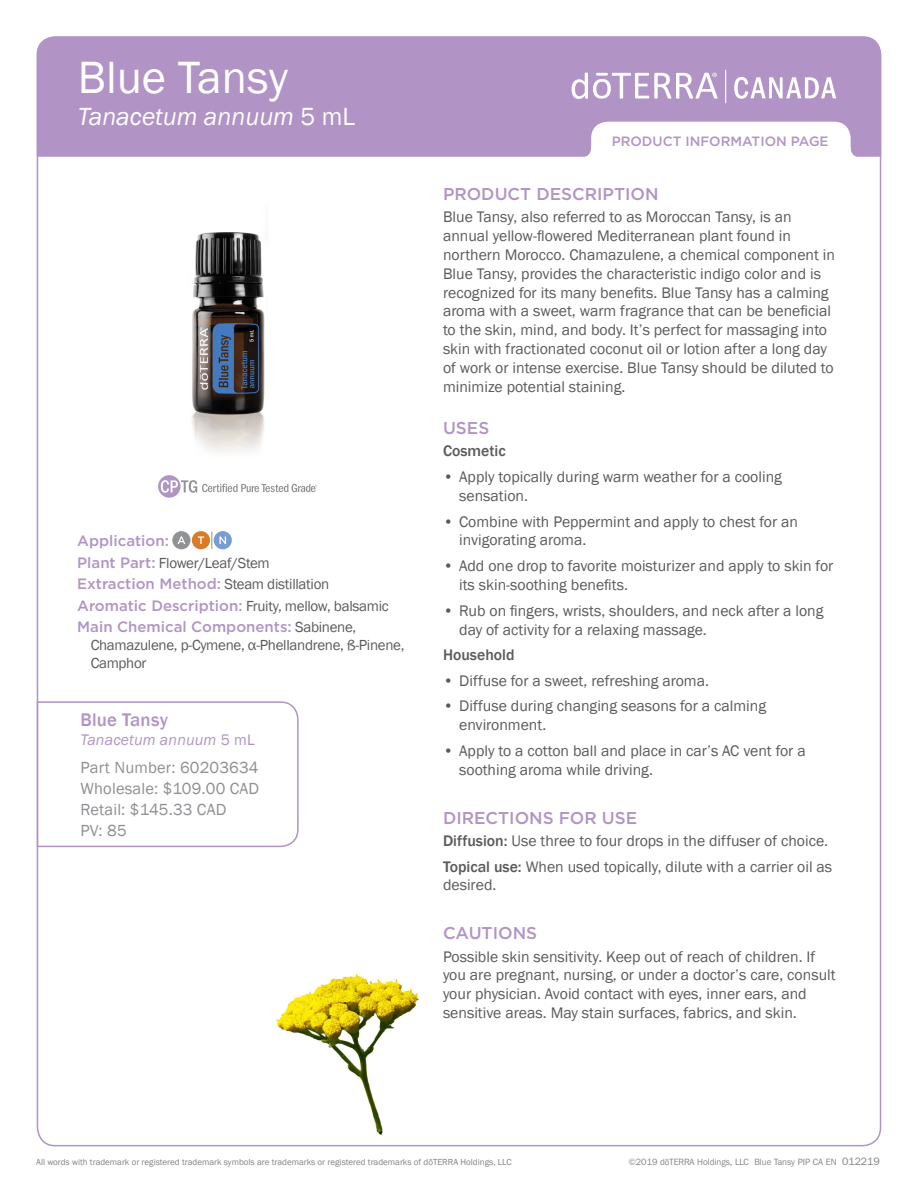
<style>
.page{position:relative;width:918px;height:1188px;background:#fff}
.page>*{position:absolute;margin:0;border:0;box-sizing:border-box;transform-origin:0 0}
.t1{font:46.5px "Franklin Gothic";color:#fff}
.Main_H2{font:italic 25.5px "Franklin Gothic";color:#fff}
.Tag_H1{font:500 18.75px "Franklin Gothic";letter-spacing:.01em;color:#b194c5}
.Purple_Headers{font:500 17.1px "Gotham";color:#b194c5}
.Tag_details{font:16.5px "Franklin Gothic";letter-spacing:.01em;color:#8d8f92}
.Body{font:15.75px/18.9px "Franklin Gothic";color:#5a5a5d}
.Directions_Bold_Attr{font:15.75px/18.9px "Franklin Gothic";color:#5a5a5d}
.Tag_H2{font:italic 15.75px "Franklin Gothic";letter-spacing:.01em;color:#b194c5}
.Directions_Bold_Attr-2{font:500 15.75px "Franklin Gothic";color:#5a5a5d}
.Oil_Attribute_Panel{font:15px/18px "Franklin Gothic";letter-spacing:-.02em;color:#5a5a5d}
.Oil_Attribute_Panel-2{font:500 15px "Gotham";color:#b194c5}
.Purple_Headers-2{font:500 13.5px "Gotham";color:#b194c5}
.t2{font:9px "Franklin Gothic";color:#808285}
.t3{font:9px "Franklin Gothic IT Cby BT";color:#808285}
.s1{font-style:normal}
.s2{font-family:"Gotham";font-weight:500;color:#b194c5}
.s3{font-family:"Franklin Gothic";font-weight:400;color:#5a5a5d}
.s4{font-weight:500}
.s5{font-family:"Franklin Gothic"}
.s6{font-size:10.5px}
</style>
<div class="page">
<div style="left:37px;top:36px;width:844px;height:121px;background:#b194c5"></div>
<svg style="left:581px;top:122px;width:280px;height:35px"></svg>
<svg style="left:211px;top:532px;width:1px;height:17px"></svg>
<div style="left:172px;top:531px;width:19px;height:18px;background:#919295;border-radius:50%"></div>
<svg style="left:177px;top:536px;width:8px;height:8px"></svg>
<div style="left:192px;top:531px;width:18px;height:18px;background:#d77c29;border-radius:50%"></div>
<svg style="left:198px;top:536px;width:6px;height:8px"></svg>
<div style="left:214px;top:531px;width:18px;height:18px;background:#799cd1;border-radius:50%"></div>
<svg style="left:219px;top:536px;width:7px;height:8px"></svg>
<svg style="left:36px;top:701px;width:263px;height:147px"></svg>
<img style="left:276px;top:973px;width:143px;height:162px">
<img style="left:192px;top:232px;width:73px;height:179px">
<svg style="left:734px;top:77px;width:102px;height:22px"></svg>
<svg style="left:572px;top:73px;width:146px;height:26px"></svg>
<hr style="left:725px;top:70px;width:1px;height:33px;background:#fff">
<svg style="left:192px;top:411px;width:72px;height:41px"></svg>
<svg style="left:158px;top:475px;width:159px;height:23px"></svg>
<p class="t1" style="left:78px;top:49px;width:211px">Blue Tansy</p>
<p class="Main_H2" style="left:78px;top:101px;width:278px">Tanacetum annuum <span class="s1">5 mL</span></p>
<p class="Oil_Attribute_Panel-2" style="left:77px;top:531px;width:93px">Application:</p>
<p class="Oil_Attribute_Panel" style="left:77px;top:554px;width:194px"><span class="s2">Plant Part:</span> Flower/Leaf/Stem</p>
<p class="Oil_Attribute_Panel-2" style="left:77px;top:574px;width:254px">Extraction Method: <span class="s3">Steam distillation</span></p>
<p class="Oil_Attribute_Panel" style="left:77px;top:597px;width:313px"><span class="s2">Aromatic Description:</span> Fruity, mellow, balsamic</p>
<p class="Oil_Attribute_Panel" style="left:91px;top:618px;width:315px;text-indent:-14px"><span class="s2">Main Chemical Components:</span> Sabinene,<br>Chamazulene, p-Cymene, α-Phellandrene, ß-Pinene,<br>Camphor</p>
<p class="Tag_H1" style="left:81px;top:708px;width:89px">Blue Tansy</p>
<p class="Tag_H2" style="left:81px;top:730px;width:176px">Tanacetum annuum <span class="s1">5 mL</span></p>
<p class="Tag_details" style="left:81px;top:757px;width:179px">Part Number: 60203634</p>
<p class="Tag_details" style="left:81px;top:778px;width:180px">Wholesale: $109.00 CAD</p>
<p class="Tag_details" style="left:81px;top:799px;width:147px">Retail: $145.33 CAD</p>
<p class="Tag_details" style="left:81px;top:820px;width:48px">PV: 85</p>
<p class="Purple_Headers-2" style="left:612px;top:132px;width:218px">PRODUCT INFORMATION PAGE</p>
<p class="Purple_Headers" style="left:443px;top:182px;width:217px">PRODUCT DESCRIPTION</p>
<p class="Body" style="left:443px;top:208px;width:350px">Blue Tansy, also referred to as Moroccan Tansy, is an</p>
<p class="Body" style="left:443px;top:226px;width:349px">annual yellow-flowered Mediterranean plant found in</p>
<p class="Body" style="left:443px;top:245px;width:394px">northern Morocco. Chamazulene, a chemical component in</p>
<p class="Body" style="left:443px;top:264px;width:380px">Blue Tansy, provides the characteristic indigo color and is</p>
<p class="Body" style="left:443px;top:283px;width:392px">recognized for its many benefits. Blue Tansy has a calming aroma with a sweet, warm fragrance that can be beneficial to the skin, mind, and body. It’s perfect for massaging into skin with fractionated coconut oil or lotion after a long day of work or intense exercise. Blue Tansy should be diluted to minimize potential staining.</p>
<p class="Purple_Headers" style="left:443px;top:417px;width:48px">USES</p>
<p class="Directions_Bold_Attr-2" style="left:443px;top:441px;width:64px">Cosmetic</p>
<p class="Body" style="left:459px;top:468px;width:324px;text-indent:-16px">• Apply topically during warm weather for a cooling sensation.</p>
<p class="Body" style="left:459px;top:512px;width:340px;text-indent:-16px">• Combine with Peppermint and apply to chest for an invigorating aroma.</p>
<p class="Body" style="left:459px;top:557px;width:376px;text-indent:-16px">• Add one drop to favorite moisturizer and apply to skin for its skin-soothing benefits.</p>
<p class="Body" style="left:459px;top:601px;width:366px;text-indent:-16px">• Rub on fingers, wrists, shoulders, and neck after a long day of activity for a relaxing massage.</p>
<p class="Directions_Bold_Attr-2" style="left:443px;top:645px;width:73px">Household</p>
<p class="Body" style="left:443px;top:671px;width:268px">• Diffuse for a sweet, refreshing aroma.</p>
<p class="Body" style="left:459px;top:697px;width:308px;text-indent:-16px">• Diffuse during changing seasons for a calming environment.</p>
<p class="Body" style="left:459px;top:742px;width:348px;text-indent:-16px">• Apply to a cotton ball and place in car’s AC vent for a soothing aroma while driving.</p>
<p class="Purple_Headers" style="left:443px;top:806px;width:196px">DIRECTIONS FOR USE</p>
<p class="Directions_Bold_Attr" style="left:443px;top:832px;width:387px"><span class="s4">Diffusion:</span> Use three to four drops in the diffuser of choice.</p>
<p class="Directions_Bold_Attr" style="left:443px;top:857px;width:391px"><span class="s4">Topical use:</span> When used topically, dilute with a carrier oil as desired.</p>
<p class="Purple_Headers" style="left:443px;top:922px;width:96px">CAUTIONS</p>
<p class="Body" style="left:443px;top:947px;width:394px">Possible skin sensitivity. Keep out of reach of children. If you are pregnant, nursing, or under a doctor’s care, consult your physician. Avoid contact with eyes, inner ears, and sensitive areas. May stain surfaces, fabrics, and skin.</p>
<p class="t2" style="left:36px;top:1156px;width:477px">All words with trademark or registered trademark symbols are trademarks or registered trademarks of dōTERRA Holdings, LLC</p>
<p class="t3" style="left:628px;top:1156px;width:253px">©2019 d<span class="s5">ō</span>TERRA Holdings, LLC Blue Tansy PIP CA EN <span class="s6">012219</span></p>
</div>
